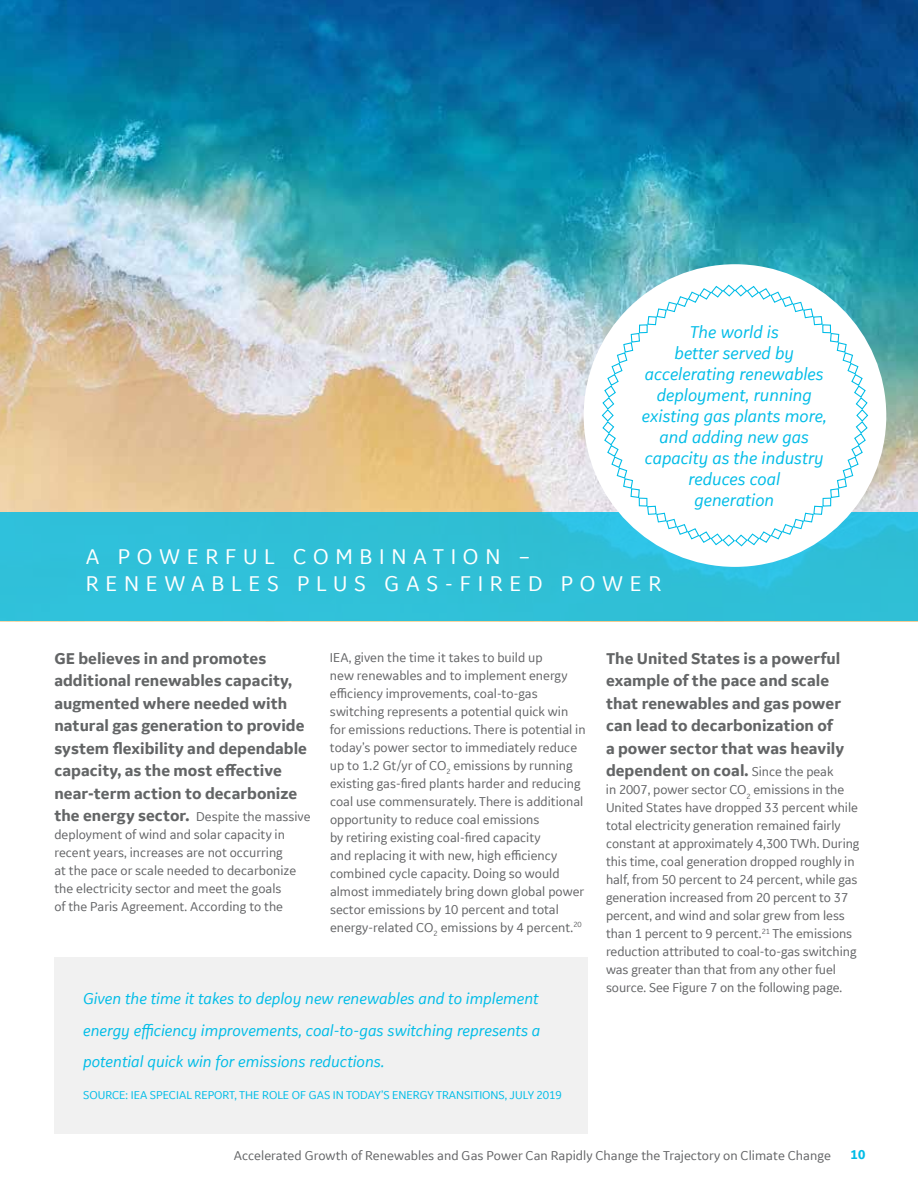
<style>
.page{position:relative;width:918px;height:1188px;background:#fff}
.page>*{position:absolute;margin:0;border:0;box-sizing:border-box;transform-origin:0 0}
.t1{font:22.5px/27px "GE Inspira Sans";letter-spacing:.3em;color:#fff}
.t2{font:italic 18px/21px "GE Inspira Sans";color:#00bce7;text-align:center}
.t3{font:700 16.5px/22.5px "GE Inspira Sans";color:#636566}
.t4{font:italic 16.5px/31.5px "GE Inspira Sans";color:#00bce7;text-align:justify}
.t5{font:13.5px/18px "GE Inspira Sans";color:#636466}
.t6{font:700 13.5px "GE Inspira Sans";color:#00bce7}
.t7{font:12px "GE Inspira Sans";color:#00bce7}
.s1{font-weight:700;font-size:16.5px;color:#636566}
.s2{font-weight:400;font-size:13.5px;color:#636466}
</style>
<div class="page">
<img style="left:0;top:0;width:918px;height:513px">
<div style="left:0;top:513px;width:918px;height:108px;background:#2fc0d7"></div>
<div style="left:584px;top:264px;width:302px;height:303px;background:#fff;border-radius:50%"></div>
<div style="left:822px;top:498px;width:9px;height:9px;border:1px solid #00bce7"></div>
<svg style="left:829px;top:332px;width:40px;height:167px"></svg>
<div style="left:822px;top:324px;width:9px;height:9px;border:1px solid #00bce7"></div>
<svg style="left:647px;top:284px;width:176px;height:42px"></svg>
<div style="left:639px;top:324px;width:9px;height:9px;border:1px solid #00bce7"></div>
<svg style="left:601px;top:332px;width:40px;height:167px"></svg>
<div style="left:639px;top:498px;width:9px;height:9px;border:1px solid #00bce7"></div>
<svg style="left:646px;top:505px;width:178px;height:42px"></svg>
<div style="left:54px;top:958px;width:534px;height:176px;background:#f1f1f1"></div>
<h2 class="t2" style="left:642px;top:321px;width:187px">The world is<br>better served by accelerating renewables deployment, running existing gas plants more, and adding new gas capacity as the industry reduces coal<br>generation</h2>
<h1 class="t1" style="left:86px;top:542px;width:577px">A POWERFUL COMBINATION –<br>RENEWABLES PLUS GAS-FIRED POWER</h1>
<p class="t3" style="left:54px;top:647px;width:254px">GE believes in and promotes additional renewables capacity, augmented where needed with natural gas generation to provide system flexibility and dependable capacity, as the most effective near-term action to decarbonize</p>
<p class="t5" style="left:54px;top:807px;width:258px"><span class="s1">the energy sector.</span> Despite the massive deployment of wind and solar capacity in recent years, increases are not occurring<br>at the pace or scale needed to decarbonize the electricity sector and meet the goals<br>of the Paris Agreement. According to the</p>
<p class="t5" style="left:330px;top:648px;width:257px">IEA, given the time it takes to build up<br>new renewables and to implement energy efficiency improvements, coal-to-gas switching represents a potential quick win for emissions reductions. There is potential in today’s power sector to immediately reduce up to 1.2 Gt/yr of CO<sub>2</sub> emissions by running existing gas-fired plants harder and reducing coal use commensurately. There is additional opportunity to reduce coal emissions<br>by retiring existing coal-fired capacity<br>and replacing it with new, high efficiency combined cycle capacity. Doing so would almost immediately bring down global power sector emissions by 10 percent and total energy-related CO<sub>2</sub> emissions by 4 percent.<sup>20</sup></p>
<p class="t4" style="left:83px;top:982px;width:459px">Given the time it takes to deploy new renewables and to implement energy efficiency improvements, coal-to-gas switching represents a potential quick win for emissions reductions.</p>
<p class="t7" style="left:83px;top:1088px;width:480px">SOURCE: IEA SPECIAL REPORT, THE ROLE OF GAS IN TODAY’S ENERGY TRANSITIONS, JULY 2019</p>
<p class="t3" style="left:606px;top:647px;width:240px">The United States is a powerful example of the pace and scale that renewables and gas power can lead to decarbonization of a power sector that was heavily dependent on coal. <span class="s2">Since the peak</span></p>
<p class="t5" style="left:606px;top:780px;width:255px">in 2007, power sector CO<sub>2</sub> emissions in the United States have dropped 33 percent while total electricity generation remained fairly constant at approximately 4,300 TWh. During this time, coal generation dropped roughly in half, from 50 percent to 24 percent, while gas generation increased from 20 percent to 37 percent, and wind and solar grew from less than 1 percent to 9 percent.<sup>21</sup> The emissions reduction attributed to coal-to-gas switching was greater than that from any other fuel source. See Figure 7 on the following page.</p>
<p class="t5" style="left:234px;top:1146px;width:599px">Accelerated Growth of Renewables and Gas Power Can Rapidly Change the Trajectory on Climate Change</p>
<p class="t6" style="left:851px;top:1146px;width:16px">10</p>
</div>
